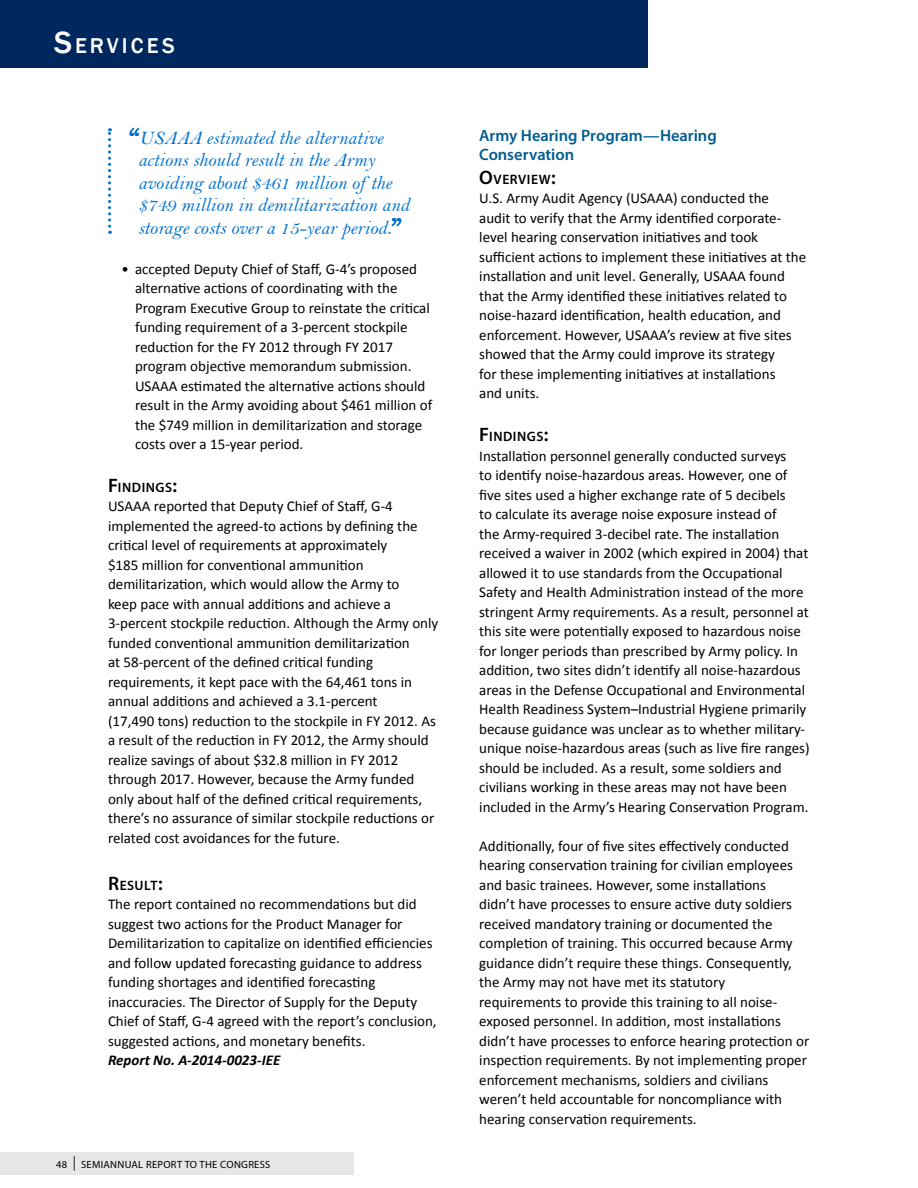
<style>
.page{position:relative;width:918px;height:1188px;background:#fff}
.page>*{position:absolute;margin:0;border:0;box-sizing:border-box;transform-origin:0 0}
.t1{font:500 22.05px "Franklin Gothic";letter-spacing:.14em;color:#fff}
.t2{font:19.5px/22.5px "Bell MT Italic";color:#0071ce}
.Header_3{font:600 16.5px/19.8px "Myriad Pro";letter-spacing:-.005em;color:#005d91}
.Body_text{font:15px/19.5px "Calibri";color:#000}
.Report_Number{font:italic 700 15px "Calibri";color:#000}
.Header_4{font:600 13.65px "Myriad Pro";letter-spacing:.04em;color:#000}
.t3{font:10.5px "Myriad Pro";letter-spacing:.03em;color:#000}
.s1{font-size:31.5px}
.s2{font-family:"Footlight MT Light";font-size:22.5px}
.s3{font-size:19.5px}
.s4{font-family:"Cambria";font-size:12px}
</style>
<div class="page">
<div style="left:0;top:0;width:648px;height:67px;background:#00285e"></div>
<div style="left:0;top:1152px;width:354px;height:23px;background:#e6e7e8"></div>
<svg style="left:108px;top:128px;width:3px;height:106px"></svg>
<svg style="left:129px;top:128px;width:10px;height:8px"></svg>
<svg style="left:392px;top:218px;width:9px;height:8px"></svg>
<h1 class="t1" style="left:54px;top:32px;width:121px"><span class="s1">S</span>ERVICES</h1>
<h2 class="t2" style="left:138px;top:126px;width:273px;text-indent:-9px"><span class="s2">“</span>USAAA estimated the alternative actions should result in the Army avoiding about $461 million of the $749 million in demilitarization and storage costs over a 15-year period.<span class="s2">”</span></h2>
<p class="Body_text" style="left:135px;top:259px;width:299px;text-indent:-14px">• accepted Deputy Chief of Staff, G-4’s proposed alternative actions of coordinating with the Program Executive Group to reinstate the critical funding requirement of a 3-percent stockpile reduction for the FY 2012 through FY 2017 program objective memorandum submission.<br>USAAA estimated the alternative actions should result in the Army avoiding about $461 million of the $749 million in demilitarization and storage costs over a 15-year period.</p>
<p class="Header_4" style="left:108px;top:479px;width:71px"><span class="s3">F</span>INDINGS<span class="s3">:</span></p>
<p class="Body_text" style="left:108px;top:497px;width:332px">USAAA reported that Deputy Chief of Staff, G-4 implemented the agreed-to actions by defining the critical level of requirements at approximately<br>$185 million for conventional ammunition demilitarization, which would allow the Army to<br>keep pace with annual additions and achieve a 3-percent stockpile reduction. Although the Army only funded conventional ammunition demilitarization<br>at 58-percent of the defined critical funding requirements, it kept pace with the 64,461 tons in annual additions and achieved a 3.1-percent<br>(17,490 tons) reduction to the stockpile in FY 2012. As a result of the reduction in FY 2012, the Army should realize savings of about $32.8 million in FY 2012 through 2017. However, because the Army funded only about half of the defined critical requirements, there’s no assurance of similar stockpile reductions or related cost avoidances for the future.</p>
<p class="Header_4" style="left:108px;top:876px;width:56px"><span class="s3">R</span>ESULT<span class="s3">:</span></p>
<p class="Body_text" style="left:108px;top:895px;width:330px">The report contained no recommendations but did suggest two actions for the Product Manager for Demilitarization to capitalize on identified efficiencies and follow updated forecasting guidance to address funding shortages and identified forecasting inaccuracies. The Director of Supply for the Deputy Chief of Staff, G-4 agreed with the report’s conclusion, suggested actions, and monetary benefits.</p>
<p class="Report_Number" style="left:108px;top:1051px;width:174px">Report No. A-2014-0023-IEE</p>
<p class="t3" style="left:56px;top:1158px;width:216px">48 <span class="s4">│</span> SEMIANNUAL REPORT TO THE CONGRESS</p>
<p class="Header_3" style="left:479px;top:125px;width:239px">Army Hearing Program—Hearing<br>Conservation</p>
<p class="Header_4" style="left:479px;top:171px;width:78px"><span class="s3">O</span>VERVIEW<span class="s3">:</span></p>
<p class="Body_text" style="left:479px;top:189px;width:328px">U.S. Army Audit Agency (USAAA) conducted the<br>audit to verify that the Army identified corporate&shy;level hearing conservation initiatives and took sufficient actions to implement these initiatives at the installation and unit level. Generally, USAAA found that the Army identified these initiatives related to noise-hazard identification, health education, and enforcement. However, USAAA’s review at five sites showed that the Army could improve its strategy<br>for these implementing initiatives at installations<br>and units.</p>
<p class="Header_4" style="left:479px;top:428px;width:71px"><span class="s3">F</span>INDINGS<span class="s3">:</span></p>
<p class="Body_text" style="left:479px;top:446px;width:332px">Installation personnel generally conducted surveys<br>to identify noise-hazardous areas. However, one of five sites used a higher exchange rate of 5 decibels<br>to calculate its average noise exposure instead of<br>the Army-required 3-decibel rate. The installation received a waiver in 2002 (which expired in 2004) that allowed it to use standards from the Occupational Safety and Health Administration instead of the more stringent Army requirements. As a result, personnel at this site were potentially exposed to hazardous noise for longer periods than prescribed by Army policy. In addition, two sites didn’t identify all noise-hazardous areas in the Defense Occupational and Environmental Health Readiness System–Industrial Hygiene primarily because guidance was unclear as to whether military&shy;unique noise-hazardous areas (such as live fire ranges) should be included. As a result, some soldiers and civilians working in these areas may not have been included in the Army’s Hearing Conservation Program.</p>
<p class="Body_text" style="left:479px;top:836px;width:332px">Additionally, four of five sites effectively conducted hearing conservation training for civilian employees and basic trainees. However, some installations<br>didn’t have processes to ensure active duty soldiers received mandatory training or documented the completion of training. This occurred because Army guidance didn’t require these things. Consequently, the Army may not have met its statutory requirements to provide this training to all noise&shy;exposed personnel. In addition, most installations didn’t have processes to enforce hearing protection or inspection requirements. By not implementing proper enforcement mechanisms, soldiers and civilians weren’t held accountable for noncompliance with hearing conservation requirements.</p>
</div>
